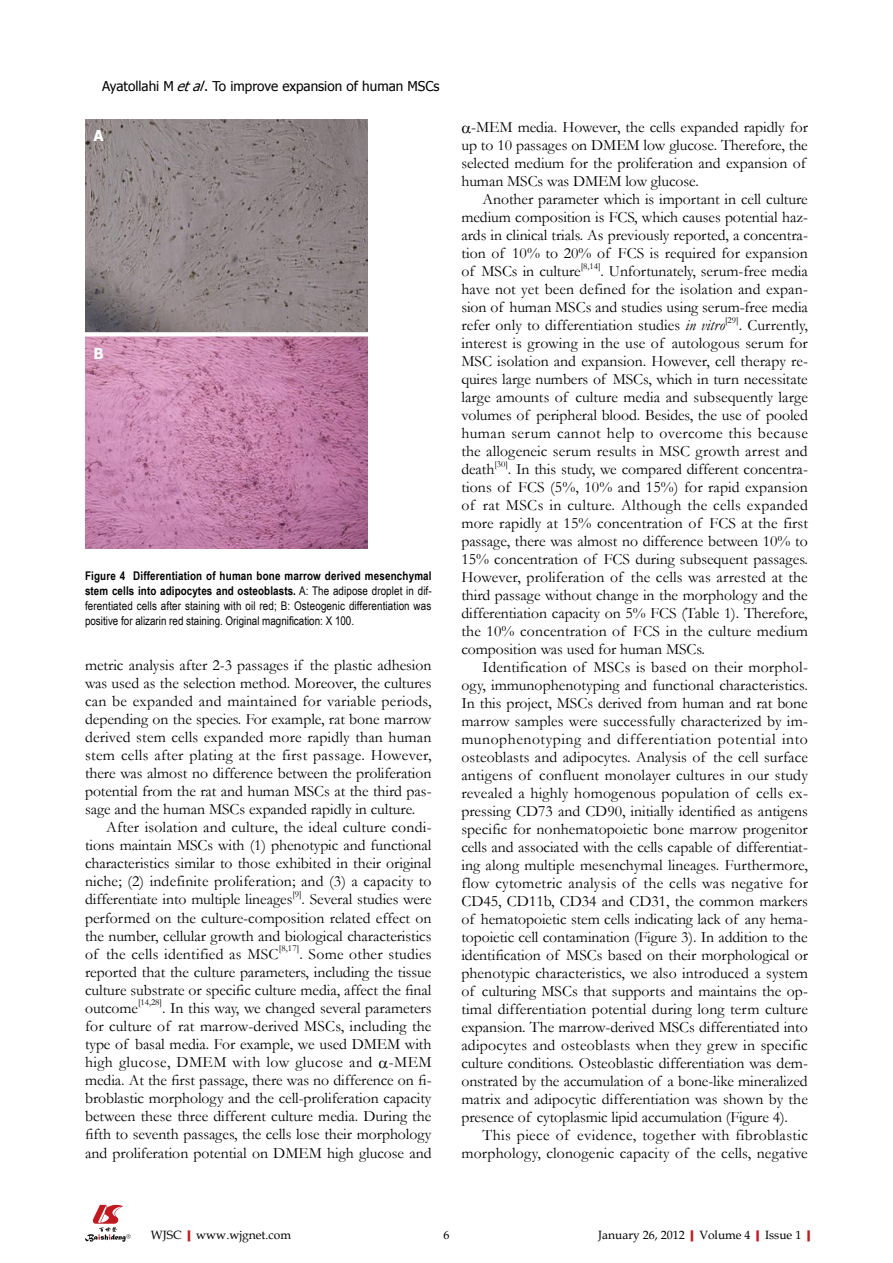
<style>
.page{position:relative;width:893px;height:1263px;background:#fff}
.page>*{position:absolute;margin:0;border:0;box-sizing:border-box;transform-origin:0 0}
.t1{font:15.75px/18px "Garamond";letter-spacing:-.005em;color:#000;text-align:justify}
.t2{font:15.75px/18px "Garamond";letter-spacing:.02em;color:#000;text-align:right}
.t3{font:700 15px "Tahoma";color:#fff}
.t4{font:13.5px "Tahoma";color:#000}
.t5{font:12px/15px "Arial Narrow";color:#000;text-align:justify}
.t6{font:12px "Book Antiqua";color:#000}
.t7{font:9.15px "Garamond";letter-spacing:-.005em;color:#000}
.s1{font-style:italic}
.s2{font-weight:700}
.s3{font-weight:700;color:#c01920}
</style>
<div class="page">
<svg style="left:85px;top:1205px;width:46px;height:37px"></svg>
<img style="left:85px;top:119px;width:282px;height:430px">
<svg style="left:85px;top:332px;width:283px;height:4px"></svg>
<p class="t4" style="left:102px;top:77px;width:339px">Ayatollahi M <span class="s1">etal</span>. To improve expansion of human MSCs</p>
<p class="t3" style="left:94px;top:125px;width:12px">A</p>
<p class="t3" style="left:94px;top:343px;width:12px">B</p>
<p class="t5" style="left:85px;top:568px;width:348px"><span class="s2">Figure 4 Differentiation of human bone marrow derived mesenchymal stem cells into adipocytes and osteoblasts.</span> A: The adipose droplet in dif&shy;ferentiated cells after staining with oil red; B: Osteogenic differentiation was positive for alizarin red staining. Original magnification: X 100.</p>
<p class="t1" style="left:85px;top:655px;width:348px">metric analysis after 2-3 passages if the plastic adhesion was used as the selection method. Moreover, the cultures can be expanded and maintained for variable periods, depending on the species. For example, rat bone marrow derived stem cells expanded more rapidly than human stem cells after plating at the first passage. However, there was almost no difference between the proliferation potential from the rat and human MSCs at the third pas&shy;sage and the human MSCs expanded rapidly in culture.</p>
<p class="t1" style="left:85px;top:818px;width:348px;text-indent:21px">After isolation and culture, the ideal culture condi&shy;tions maintain MSCs with (1) phenotypic and functional characteristics similar to those exhibited in their original niche; (2) indefinite proliferation; and (3) a capacity to differentiate into multiple lineages</p>
<p class="t7" style="left:292px;top:888px;width:11px">[9]</p>
<p class="t1" style="left:85px;top:890px;width:348px;text-indent:217px">. Several studies were performed on the culture-composition related effect on the number, cellular growth and biological characteristics of the cells identified as MSC</p>
<p class="t7" style="left:279px;top:942px;width:22px">[8,17]</p>
<p class="t1" style="left:85px;top:944px;width:348px;text-indent:214px">. Some other studies reported that the culture parameters, including the tissue culture substrate or specific culture media, affect the final outcome</p>
<p class="t7" style="left:138px;top:996px;width:25px">[14,28]</p>
<p class="t1" style="left:85px;top:998px;width:348px;text-indent:77px">. In this way, we changed several parameters for culture of rat marrow-derived MSCs, including the type of basal media. For example, we used DMEM with high glucose, DMEM with low glucose and -MEM media. At the first passage, there was no difference on fi&shy;broblastic morphology and the cell-proliferation capacity between these three different culture media. During the fifth to seventh passages, the cells lose their morphology and proliferation potential on DMEM high glucose and</p>
<p class="t1" style="left:461px;top:117px;width:348px;text-align:left;text-indent:10px">-MEM media. However, the cells expanded rapidly for up to 10 passages on DMEM low glucose. Therefore, the selected medium for the proliferation and expansion of human MSCs was DMEM low glucose.</p>
<p class="t1" style="left:461px;top:190px;width:348px;text-indent:21px">Another parameter which is important in cell culture medium composition is FCS, which causes potential haz&shy;ards in clinical trials. As previously reported, a concentra&shy;tion of 10% to 20% of FCS is required for expansion of MSCs in culture</p>
<p class="t7" style="left:581px;top:260px;width:21px">[8,14]</p>
<p class="t1" style="left:461px;top:262px;width:348px;text-indent:139px">. Unfortunately, serum-free media have not yet been defined for the isolation and expan&shy;sion of human MSCs and studies using serum-free media refer only to differentiation studies <span class="s1">in vitro</span></p>
<p class="t7" style="left:725px;top:314px;width:15px">[29]</p>
<p class="t1" style="left:461px;top:316px;width:348px;text-indent:277px">. Currently, interest is growing in the use of autologous serum for MSC isolation and expansion. However, cell therapy re&shy;quires large numbers of MSCs, which in turn necessitate large amounts of culture media and subsequently large volumes of peripheral blood. Besides, the use of pooled human serum cannot help to overcome this because the allogeneic serum results in MSC growth arrest and death</p>
<p class="t7" style="left:494px;top:458px;width:15px">[30]</p>
<p class="t1" style="left:461px;top:460px;width:348px;text-indent:46px">. In this study, we compared different concentra&shy;tions of FCS (5%, 10% and 15%) for rapid expansion of rat MSCs in culture. Although the cells expanded more rapidly at 15% concentration of FCS at the first passage, there was almost no difference between 10% to 15% concentration of FCS during subsequent passages.<br>However, proliferation of the cells was arrested at the third passage without change in the morphology and the differentiation capacity on 5% FCS (Table 1). Therefore, the 10% concentration of FCS in the culture medium composition was used for human MSCs.</p>
<p class="t1" style="left:461px;top:658px;width:348px;text-indent:21px">Identification of MSCs is based on their morphol&shy;ogy, immunophenotyping and functional characteristics.<br>In this project, MSCs derived from human and rat bone marrow samples were successfully characterized by im&shy;munophenotyping and differentiation potential into osteoblasts and adipocytes. Analysis of the cell surface antigens of confluent monolayer cultures in our study revealed a highly homogenous population of cells ex&shy;pressing CD73 and CD90, initially identified as antigens specific for nonhematopoietic bone marrow progenitor cells and associated with the cells capable of differentiat&shy;ing along multiple mesenchymal lineages. Furthermore, flow cytometric analysis of the cells was negative for CD45, CD11b, CD34 and CD31, the common markers of hematopoietic stem cells indicating lack of any hema&shy;topoietic cell contamination (Figure 3). In addition to the identification of MSCs based on their morphological or phenotypic characteristics, we also introduced a system of culturing MSCs that supports and maintains the op&shy;timal differentiation potential during long term culture expansion. The marrow-derived MSCs differentiated into adipocytes and osteoblasts when they grew in specific culture conditions. Osteoblastic differentiation was dem&shy;onstrated by the accumulation of a bone-like mineralized matrix and adipocytic differentiation was shown by the presence of cytoplasmic lipid accumulation (Figure 4).</p>
<p class="t2" style="left:461px;top:1126px;width:348px">This piece of evidence, together with fibroblastic morphology, clonogenic capacity of the cells, negative</p>
<p class="t6" style="left:151px;top:1226px;width:141px">WJSC<span class="s3">|</span>www.wjgnet.com</p>
<p class="t6" style="left:443px;top:1226px;width:7px">6</p>
<p class="t6" style="left:598px;top:1226px;width:219px">January 26, 2012<span class="s3">|</span>Volume 4<span class="s3">|</span>Issue 1<span class="s3">|</span></p>
</div>
